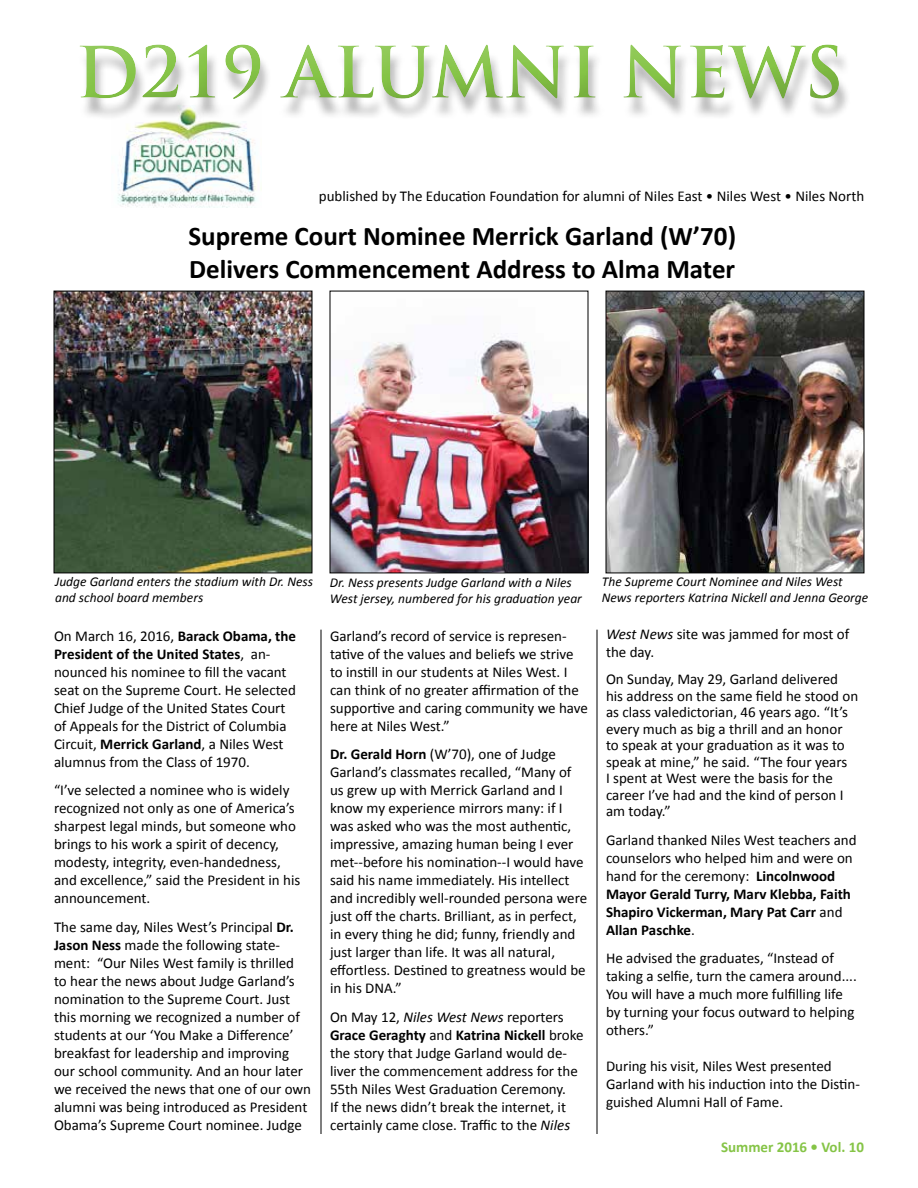
<style>
.page{position:relative;width:918px;height:1188px;background:#fff}
.page>*{position:absolute;margin:0;border:0;box-sizing:border-box;transform-origin:0 0}
.t1{font:700 69px "Trajan Pro";color:#85c446}
.t2{font:700 27px/33px "Calibri";color:#000}
.t3{font:15px/18px "Calibri";color:#000}
.t4{font:700 15px "Calibri";color:#85c446}
.t5{font:italic 13.5px/16.2px "Calibri";color:#000}
.s1{font-weight:700}
.s2{font-style:italic}
</style>
<div class="page">
<img style="left:56px;top:293px;width:254px;height:278px">
<div style="left:54px;top:291px;width:258px;height:282px;border:1px solid #000"></div>
<img style="left:332px;top:335px;width:254px;height:236px">
<div style="left:330px;top:291px;width:258px;height:282px;border:1px solid #000"></div>
<img style="left:608px;top:293px;width:254px;height:278px">
<div style="left:606px;top:291px;width:258px;height:282px;border:1px solid #000"></div>
<img style="left:117px;top:122px;width:142px;height:85px">
<hr style="left:321px;top:630px;width:1px;height:504px;background:#000">
<hr style="left:597px;top:630px;width:1px;height:504px;background:#000">
<div style="left:54px;top:28px;width:864px;height:94px;background:#000;opacity:.75"></div>
<h1 class="t1" style="left:75px;top:29px;width:770px">D219 ALUMNI NEWS</h1>
<p class="t3" style="left:319px;top:187px;width:547px">published by The Education Foundation for alumni of Niles East • Niles West • Niles North</p>
<h2 class="t2" style="left:188px;top:220px;width:549px">Supreme Court Nominee Merrick Garland (W’70)<br>Delivers Commencement Address to Alma Mater</h2>
<p class="t5" style="left:55px;top:573px;width:259px">Judge Garland enters the stadium with Dr. Ness and school board members</p>
<p class="t5" style="left:330px;top:574px;width:253px">Dr. Ness presents Judge Garland with a Niles<br>West jersey, numbered for his graduation year</p>
<p class="t5" style="left:602px;top:573px;width:268px">The Supreme Court Nominee and Niles West<br>News reporters Katrina Nickell and Jenna George</p>
<p class="t3" style="left:54px;top:627px;width:244px">On March 16, 2016, <span class="s1">Barack Obama, the President of the United States</span>, an&shy;nounced his nominee to fill the vacant seat on the Supreme Court. He selected Chief Judge of the United States Court of Appeals for the District of Columbia Circuit, <span class="s1">Merrick Garland</span>, a Niles West alumnus from the Class of 1970.</p>
<p class="t3" style="left:54px;top:781px;width:248px">“I’ve selected a nominee who is widely recognized not only as one of America’s sharpest legal minds, but someone who brings to his work a spirit of decency, modesty, integrity, even-handedness, and excellence,” said the President in his announcement.</p>
<p class="t3" style="left:54px;top:918px;width:259px">The same day, Niles West’s Principal <span class="s1">Dr.<br>Jason Ness</span> made the following state&shy;ment: “Our Niles West family is thrilled<br>to hear the news about Judge Garland’s nomination to the Supreme Court. Just this morning we recognized a number of students at our ‘You Make a Difference’ breakfast for leadership and improving our school community. And an hour later we received the news that one of our own alumni was being introduced as President Obama’s Supreme Court nominee. Judge</p>
<p class="t3" style="left:330px;top:627px;width:260px">Garland’s record of service is represen&shy;tative of the values and beliefs we strive to instill in our students at Niles West. I can think of no greater affirmation of the supportive and caring community we have here at Niles West.”</p>
<p class="t3" style="left:330px;top:745px;width:259px"><span class="s1">Dr. Gerald Horn</span> (W’70), one of Judge Garland’s classmates recalled, “Many of us grew up with Merrick Garland and I know my experience mirrors many: if I was asked who was the most authentic, impressive, amazing human being I ever met--before his nomination--I would have said his name immediately. His intellect and incredibly well-rounded persona were just off the charts. Brilliant, as in perfect, in every thing he did; funny, friendly and just larger than life. It was all natural, effortless. Destined to greatness would be in his DNA.”</p>
<p class="t3" style="left:330px;top:1008px;width:255px">On May 12, <span class="s2">Niles West News</span> reporters <span class="s1">Grace Geraghty</span> and <span class="s1">Katrina Nickell</span> broke the story that Judge Garland would de&shy;liver the commencement address for the 55th Niles West Graduation Ceremony.<br>If the news didn’t break the internet, it certainly came close. Traffic to the <span class="s2">Niles</span></p>
<p class="t3" style="left:606px;top:625px;width:245px"><span class="s2">West News</span> site was jammed for most of the day.</p>
<p class="t3" style="left:606px;top:671px;width:254px;line-height:16.5px">On Sunday, May 29, Garland delivered his address on the same field he stood on as class valedictorian, 46 years ago. “It’s every much as big a thrill and an honor to speak at your graduation as it was to speak at mine,” he said. “The four years<br>I spent at West were the basis for the career I’ve had and the kind of person I am today.”</p>
<p class="t3" style="left:606px;top:831px;width:252px">Garland thanked Niles West teachers and counselors who helped him and were on hand for the ceremony: <span class="s1">Lincolnwood Mayor Gerald Turry, Marv Klebba, Faith Shapiro Vickerman, Mary Pat Carr</span> and <span class="s1">Allan Paschke</span>.</p>
<p class="t3" style="left:606px;top:949px;width:252px">He advised the graduates, “Instead of taking a selfie, turn the camera around....<br>You will have a much more fulfilling life by turning your focus outward to helping others.”</p>
<p class="t3" style="left:606px;top:1057px;width:255px">During his visit, Niles West presented<br>Garland with his induction into the Distin&shy;guished Alumni Hall of Fame.</p>
<p class="t4" style="left:721px;top:1137px;width:145px">Summer 2016 • Vol. 10</p>
</div>
